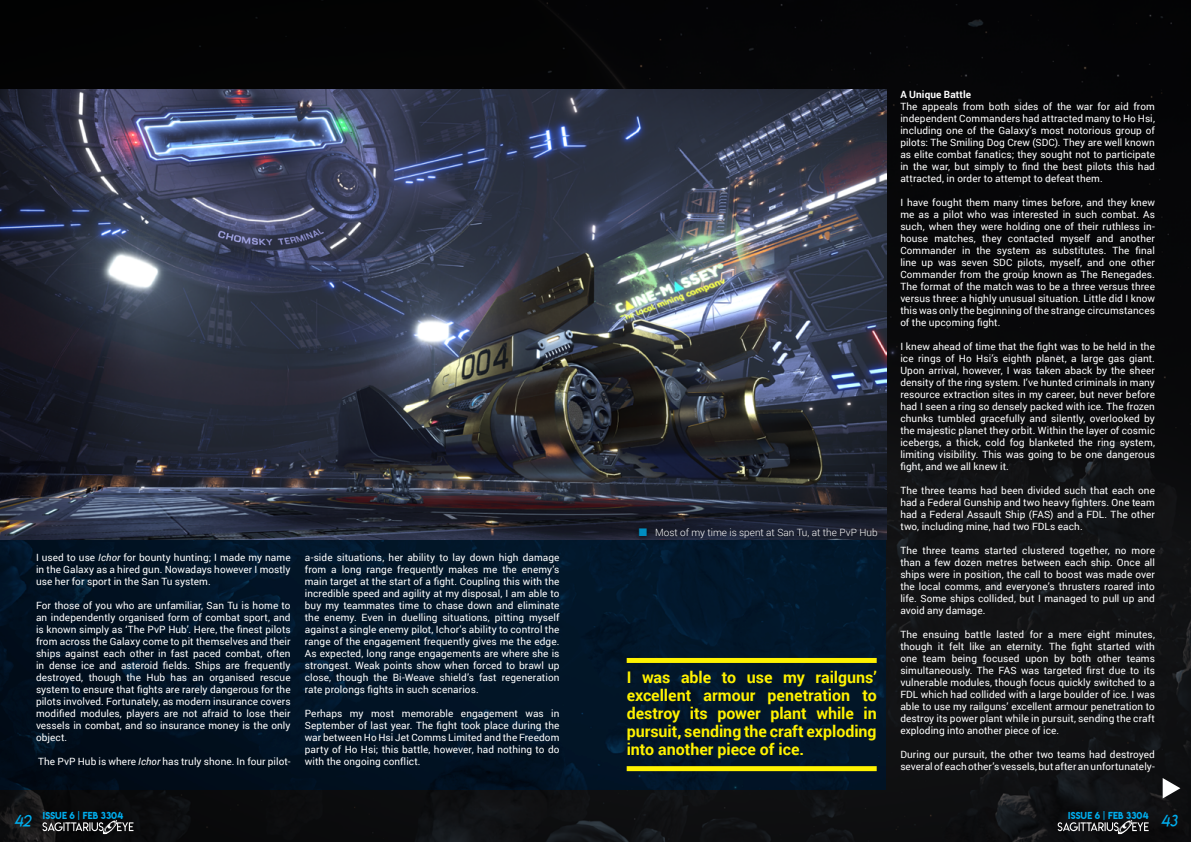
<style>
.page{position:relative;width:1191px;height:842px;background:#fff}
.page>*{position:absolute;margin:0;border:0;box-sizing:border-box;transform-origin:0 0}
.t1{font:700 16px/18px "Roboto";color:#fff200;text-align:justify}
.t2{font:16px "Lemon Milklightitalic";color:#00aeef}
.t3{font:10px/12px "Roboto";letter-spacing:.005em;color:#fff;text-align:justify}
.t4{font:300 10px "Roboto";color:#fff}
.t5{font:700 10px "Roboto";letter-spacing:.01em;color:#fff}
.t6{font:9px "Lemon Milk";letter-spacing:.01em;color:#00aeef}
.s1{font-style:italic}
</style>
<div class="page">
<img style="left:0;top:0;width:1191px;height:842px">
<div style="left:0;top:539px;width:886px;height:250px;background:linear-gradient(to right,#01101f,#03192d)"></div>
<img style="left:0;top:89px;width:886px;height:450px">
<div style="left:633px;top:522px;width:249px;height:22px;background:#000;opacity:.75"></div>
<div style="left:626px;top:658px;width:250px;height:5px;background:#fff200"></div>
<div style="left:626px;top:766px;width:250px;height:5px;background:#fff200"></div>
<svg style="left:1162px;top:778px;width:18px;height:20px"></svg>
<svg style="left:1109px;top:812px;width:32px;height:23px"></svg>
<svg style="left:1057px;top:822px;width:91px;height:9px"></svg>
<svg style="left:94px;top:812px;width:32px;height:23px"></svg>
<svg style="left:42px;top:822px;width:91px;height:9px"></svg>
<svg style="left:639px;top:528px;width:8px;height:8px"></svg>
<p class="t3" style="left:36px;top:551px;width:256px">I used to use <span class="s1">Ichor</span> for bounty hunting; I made my name in the Galaxy as a hired gun. Nowadays however I mostly use her for sport in the San Tu system.</p>
<p class="t3" style="left:36px;top:599px;width:256px">For those of you who are unfamiliar, San Tu is home to an independently organised form of combat sport, and is known simply as ‘The PvP Hub’. Here, the finest pilots from across the Galaxy come to pit themselves and their ships against each other in fast paced combat, often in dense ice and asteroid fields. Ships are frequently destroyed, though the Hub has an organised rescue system to ensure that fights are rarely dangerous for the pilots involved. Fortunately, as modern insurance covers modified modules, players are not afraid to lose their vessels in combat, and so insurance money is the only object.</p>
<p class="t3" style="left:38px;top:755px;width:254px">The PvP Hub is where <span class="s1">Ichor</span> has truly shone. In four pilot-</p>
<p class="t3" style="left:305px;top:551px;width:256px">a-side situations, her ability to lay down high damage from a long range frequently makes me the enemy’s main target at the start of a fight. Coupling this with the incredible speed and agility at my disposal, I am able to buy my teammates time to chase down and eliminate the enemy. Even in duelling situations, pitting myself against a single enemy pilot, Ichor’s ability to control the range of the engagement frequently gives me the edge.<br>As expected, long range engagements are where she is strongest. Weak points show when forced to brawl up close, though the Bi-Weave shield’s fast regeneration rate prolongs fights in such scenarios.</p>
<p class="t3" style="left:305px;top:707px;width:256px">Perhaps my most memorable engagement was in September of last year. The fight took place during the war between Ho Hsi Jet Comms Limited and the Freedom party of Ho Hsi; this battle, however, had nothing to do with the ongoing conflict.</p>
<h1 class="t2" style="left:14px;top:811px;width:18px">42</h1>
<p class="t6" style="left:43px;top:809px;width:82px">ISSUE 6 | FEB 3304</p>
<p class="t4" style="left:655px;top:525px;width:224px">Most of my time is spent at San Tu, at the PvP Hub</p>
<h1 class="t1" style="left:626px;top:667px;width:251px">I was able to use my railguns’ excellent armour penetration to destroy its power plant while in pursuit, sending the craft exploding into another piece of ice.</h1>
<p class="t5" style="left:900px;top:88px;width:72px">A Unique Battle</p>
<p class="t3" style="left:900px;top:100px;width:256px">The appeals from both sides of the war for aid from independent Commanders had attracted many to Ho Hsi, including one of the Galaxy’s most notorious group of pilots: The Smiling Dog Crew (SDC). They are well known as elite combat fanatics; they sought not to participate in the war, but simply to find the best pilots this had attracted, in order to attempt to defeat them.</p>
<p class="t3" style="left:900px;top:196px;width:256px">I have fought them many times before, and they knew me as a pilot who was interested in such combat. As such, when they were holding one of their ruthless in&shy;house matches, they contacted myself and another Commander in the system as substitutes. The final line up was seven SDC pilots, myself, and one other Commander from the group known as The Renegades.<br>The format of the match was to be a three versus three versus three: a highly unusual situation. Little did I know this was only the beginning of the strange circumstances of the upcoming fight.</p>
<p class="t3" style="left:900px;top:340px;width:256px">I knew ahead of time that the fight was to be held in the ice rings of Ho Hsi’s eighth planet, a large gas giant.<br>Upon arrival, however, I was taken aback by the sheer density of the ring system. I’ve hunted criminals in many resource extraction sites in my career, but never before had I seen a ring so densely packed with ice. The frozen chunks tumbled gracefully and silently, overlooked by the majestic planet they orbit. Within the layer of cosmic icebergs, a thick, cold fog blanketed the ring system, limiting visibility. This was going to be one dangerous fight, and we all knew it.</p>
<p class="t3" style="left:900px;top:484px;width:256px">The three teams had been divided such that each one had a Federal Gunship and two heavy fighters. One team had a Federal Assault Ship (FAS) and a FDL. The other two, including mine, had two FDLs each.</p>
<p class="t3" style="left:900px;top:544px;width:256px">The three teams started clustered together, no more than a few dozen metres between each ship. Once all ships were in position, the call to boost was made over the local comms, and everyone’s thrusters roared into life. Some ships collided, but I managed to pull up and avoid any damage.</p>
<p class="t3" style="left:900px;top:628px;width:256px">The ensuing battle lasted for a mere eight minutes, though it felt like an eternity. The fight started with one team being focused upon by both other teams simultaneously. The FAS was targeted first due to its vulnerable modules, though focus quickly switched to a FDL which had collided with a large boulder of ice. I was able to use my railguns’ excellent armour penetration to destroy its power plant while in pursuit, sending the craft exploding into another piece of ice.</p>
<p class="t3" style="left:900px;top:748px;width:256px">During our pursuit, the other two teams had destroyed several of each other’s vessels, but after an unfortunately-</p>
<p class="t6" style="left:1068px;top:809px;width:82px">ISSUE 6 | FEB 3304</p>
<h1 class="t2" style="left:1160px;top:811px;width:18px">43</h1>
</div>
